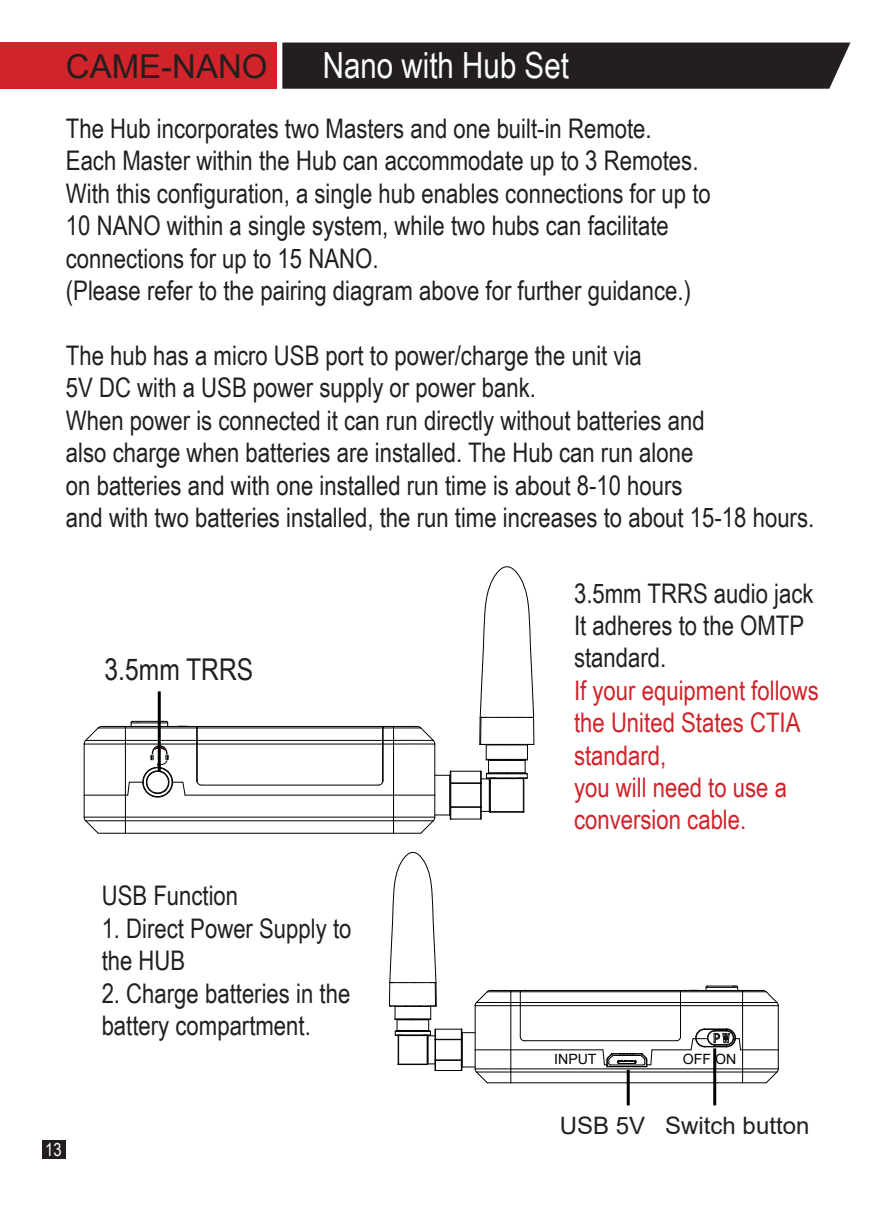
<style>
.page{position:relative;width:893px;height:1208px;background:#fff}
.page>*{position:absolute;margin:0;border:0;box-sizing:border-box;transform-origin:0 0}
.t1{font:36px "Arial Narrow";color:#fff}
.t2{font:33px "Arial";color:#231f20}
.t3{font:30px "Arial Narrow";color:#231f20}
.t4{font:27px/32.4px "Arial Narrow";color:#231f20}
.t5{font:27px/32.4px "Arial Narrow";color:#d1232a}
.t6{font:24px "Arial";color:#231f20}
.t7{font:18px "Arial Narrow";color:#fff}
.t8{font:14.1px "Arial";color:#000}
</style>
<div class="page">
<hr style="left:520px;top:990px;width:160px;height:1px;background:#000">
<hr style="left:607px;top:1066px;width:40px;height:1px;background:#000">
<hr style="left:681px;top:990px;width:62px;height:1px;background:#000">
<hr style="left:778px;top:1005px;width:1px;height:44px;background:#000">
<hr style="left:680px;top:1005px;width:1px;height:31px;background:#000">
<hr style="left:680px;top:1005px;width:63px;height:1px;background:#000">
<hr style="left:511px;top:1071px;width:232px;height:1px;background:#000">
<hr style="left:652px;top:1049px;width:39px;height:1px;background:#000">
<hr style="left:511px;top:1068px;width:232px;height:1px;background:#000">
<hr style="left:511px;top:1049px;width:92px;height:1px;background:#000">
<hr style="left:511px;top:1082px;width:232px;height:1px;background:#000">
<hr style="left:742px;top:1005px;width:1px;height:44px;background:#000">
<hr style="left:680px;top:1002px;width:63px;height:1px;background:#000">
<hr style="left:680px;top:991px;width:63px;height:1px;background:#000">
<svg style="left:705px;top:985px;width:74px;height:21px"></svg>
<svg style="left:602px;top:1049px;width:51px;height:17px"></svg>
<hr style="left:706px;top:987px;width:32px;height:1px;background:#000">
<svg style="left:690px;top:1028px;width:89px;height:56px"></svg>
<svg style="left:676px;top:1036px;width:5px;height:5px"></svg>
<hr style="left:524px;top:1040px;width:152px;height:1px;background:#000">
<hr style="left:520px;top:1005px;width:160px;height:1px;background:#000">
<hr style="left:520px;top:991px;width:160px;height:1px;background:#000">
<hr style="left:520px;top:1002px;width:160px;height:1px;background:#000">
<svg style="left:680px;top:990px;width:1px;height:15px"></svg>
<svg style="left:389px;top:852px;width:136px;height:232px"></svg>
<hr style="left:434px;top:744px;width:1px;height:51px;background:#000">
<hr style="left:125px;top:726px;width:72px;height:1px;background:#000">
<hr style="left:383px;top:744px;width:1px;height:36px;background:#000">
<hr style="left:196px;top:744px;width:1px;height:36px;background:#000">
<svg style="left:377px;top:779px;width:7px;height:7px"></svg>
<hr style="left:197px;top:726px;width:186px;height:1px;background:#000">
<svg style="left:196px;top:779px;width:7px;height:7px"></svg>
<hr style="left:202px;top:784px;width:176px;height:1px;background:#000">
<hr style="left:197px;top:740px;width:186px;height:1px;background:#000">
<hr style="left:197px;top:727px;width:186px;height:1px;background:#000">
<hr style="left:197px;top:743px;width:186px;height:1px;background:#000">
<svg style="left:195px;top:725px;width:3px;height:19px"></svg>
<hr style="left:197px;top:744px;width:1px;height:38px;background:#000">
<hr style="left:382px;top:744px;width:1px;height:38px;background:#000">
<hr style="left:125px;top:727px;width:72px;height:1px;background:#000">
<hr style="left:125px;top:740px;width:72px;height:1px;background:#000">
<svg style="left:381px;top:725px;width:55px;height:20px"></svg>
<hr style="left:125px;top:743px;width:72px;height:1px;background:#000">
<hr style="left:185px;top:794px;width:209px;height:1px;background:#000">
<hr style="left:393px;top:744px;width:1px;height:51px;background:#000">
<hr style="left:125px;top:832px;width:269px;height:1px;background:#000">
<hr style="left:125px;top:816px;width:269px;height:1px;background:#000">
<hr style="left:125px;top:820px;width:269px;height:1px;background:#000">
<hr style="left:451px;top:770px;width:30px;height:1px;background:#000">
<hr style="left:451px;top:782px;width:30px;height:1px;background:#000">
<hr style="left:451px;top:783px;width:30px;height:1px;background:#000">
<hr style="left:451px;top:806px;width:30px;height:2px;background:#000">
<hr style="left:451px;top:818px;width:30px;height:1px;background:#000">
<svg style="left:393px;top:770px;width:59px;height:64px"></svg>
<svg style="left:479px;top:566px;width:56px;height:254px"></svg>
<hr style="left:489px;top:779px;width:1px;height:32px;background:#000">
<svg style="left:84px;top:720px;width:104px;height:114px"></svg>
<hr style="left:627px;top:1069px;width:3px;height:36px;background:#000">
<hr style="left:713px;top:1048px;width:3px;height:57px;background:#000">
<hr style="left:158px;top:691px;width:3px;height:81px;background:#000">
<div style="left:282px;top:43px;width:568px;height:46px;background:#231f20"></div>
<div style="left:0;top:43px;width:276px;height:46px;background:#d1232a"></div>
<div style="left:43px;top:1140px;width:23px;height:19px;background:#231f20"></div>
<p class="t2" style="left:66px;top:44px;width:203px">CAME-NANO</p>
<p class="t1" style="left:323px;top:39px;width:248px">Nano with Hub Set</p>
<p class="t4" style="left:66px;top:111px;width:587px">The Hub incorporates two Masters and one built-in Remote.</p>
<p class="t4" style="left:66px;top:144px;width:634px">Each Master within the Hub can accommodate up to 3 Remotes.</p>
<p class="t4" style="left:66px;top:176px;width:646px">With this configuration, a single hub enables connections for up to</p>
<p class="t4" style="left:66px;top:208px;width:604px">10 NANO within a single system, while two hubs can facilitate</p>
<p class="t4" style="left:66px;top:241px;width:314px">connections for up to 15 NANO.</p>
<p class="t4" style="left:66px;top:273px;width:627px">(Please refer to the pairing diagram above for further guidance.)</p>
<p class="t4" style="left:66px;top:338px;width:577px">The hub has a micro USB port to power/charge the unit via</p>
<p class="t4" style="left:66px;top:370px;width:472px">5V DC with a USB power supply or power bank.</p>
<p class="t4" style="left:66px;top:403px;width:640px">When power is connected it can run directly without batteries and</p>
<p class="t4" style="left:66px;top:435px;width:629px">also charge when batteries are installed. The Hub can run alone</p>
<p class="t4" style="left:66px;top:468px;width:618px">on batteries and with one installed run time is about 8-10 hours</p>
<p class="t4" style="left:66px;top:500px;width:750px">and with two batteries installed, the run time increases to about 15-18 hours.</p>
<p class="t3" style="left:105px;top:648px;width:150px">3.5mm TRRS</p>
<p class="t7" style="left:45px;top:1136px;width:18px">13</p>
<p class="t4" style="left:102px;top:878px;width:138px">USB Function</p>
<p class="t4" style="left:102px;top:911px;width:251px">1. Direct Power Supply to the HUB</p>
<p class="t4" style="left:102px;top:976px;width:250px">2. Charge batteries in the battery compartment.</p>
<p class="t4" style="left:574px;top:576px;width:241px">3.5mm TRRS audio jack<br>It adheres to the OMTP standard.</p>
<p class="t5" style="left:574px;top:673px;width:246px">If your equipment follows the United States CTIA standard,</p>
<p class="t5" style="left:574px;top:770px;width:214px">you will need to use a conversion cable.</p>
<p class="t8" style="left:554px;top:1049px;width:44px">INPUT</p>
<p class="t8" style="left:683px;top:1049px;width:55px">OFF ON</p>
<p class="t6" style="left:560px;top:1108px;width:251px">USB 5V Switch button</p>
</div>
